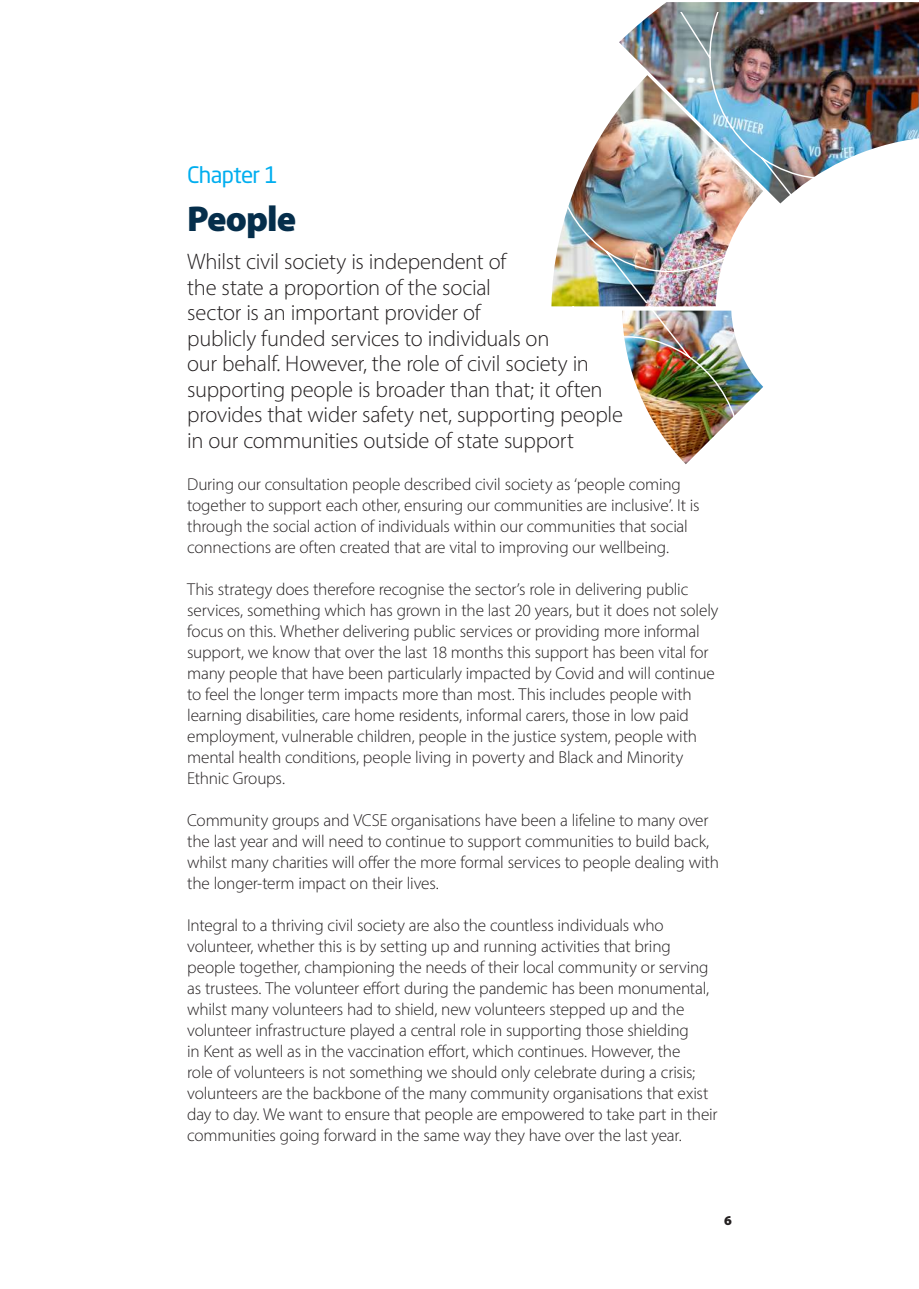
<style>
.page{position:relative;width:919px;height:1289px;background:#fff}
.page>*{position:absolute;margin:0;border:0;box-sizing:border-box;transform-origin:0 0}
.t1{font:900 36px "Myriad Pro";letter-spacing:-.025em;color:#052e4b}
.t2{font:300 22.5px/25.5px "Myriad Pro";letter-spacing:-.01em;color:#231f20}
.t3{font:22.5px "Neo Sans W1 G";letter-spacing:-.035em;color:#00aeef}
.t4{font:300 17.25px/21px "Myriad Pro";letter-spacing:-.01em;color:#231f20}
.t5{font:900 13.5px "Myriad Pro";color:#231f20}
</style>
<div class="page">
<img style="left:619px;top:2px;width:299px;height:139px">
<img style="left:551px;top:75px;width:165px;height:231px">
<img style="left:649px;top:13px;width:257px;height:200px">
<img style="left:551px;top:81px;width:195px;height:221px">
<img style="left:551px;top:306px;width:212px;height:158px">
<h2 class="t3" style="left:187px;top:161px;width:93px">Chapter 1</h2>
<h1 class="t1" style="left:187px;top:195px;width:110px">People</h1>
<p class="t2" style="left:187px;top:249px;width:437px">Whilst civil society is independent of<br>the state a proportion of the social<br>sector is an important provider of<br>publicly funded services to individuals on<br>our behalf. However, the role of civil society in supporting people is broader than that; it often provides that wider safety net, supporting people in our communities outside of state support</p>
<p class="t4" style="left:187px;top:473px;width:514px">During our consultation people described civil society as ‘people coming together to support each other, ensuring our communities are inclusive’. It is through the social action of individuals within our communities that social connections are often created that are vital to improving our wellbeing.</p>
<p class="t4" style="left:187px;top:578px;width:532px">This strategy does therefore recognise the sector’s role in delivering public services, something which has grown in the last 20 years, but it does not solely focus on this. Whether delivering public services or providing more informal support, we know that over the last 18 months this support has been vital for many people that have been particularly impacted by Covid and will continue to feel the longer term impacts more than most. This includes people with learning disabilities, care home residents, informal carers, those in low paid employment, vulnerable children, people in the justice system, people with mental health conditions, people living in poverty and Black and Minority Ethnic Groups.</p>
<p class="t4" style="left:187px;top:809px;width:533px">Community groups and VCSE organisations have been a lifeline to many over the last year and will need to continue to support communities to build back, whilst many charities will offer the more formal services to people dealing with the longer-term impact on their lives.</p>
<p class="t4" style="left:187px;top:914px;width:532px">Integral to a thriving civil society are also the countless individuals who volunteer, whether this is by setting up and running activities that bring people together, championing the needs of their local community or serving as trustees. The volunteer effort during the pandemic has been monumental, whilst many volunteers had to shield, new volunteers stepped up and the volunteer infrastructure played a central role in supporting those shielding<br>in Kent as well as in the vaccination effort, which continues. However, the<br>role of volunteers is not something we should only celebrate during a crisis; volunteers are the backbone of the many community organisations that exist day to day. We want to ensure that people are empowered to take part in their communities going forward in the same way they have over the last year.</p>
<p class="t5" style="left:724px;top:1210px;width:9px">6</p>
</div>
